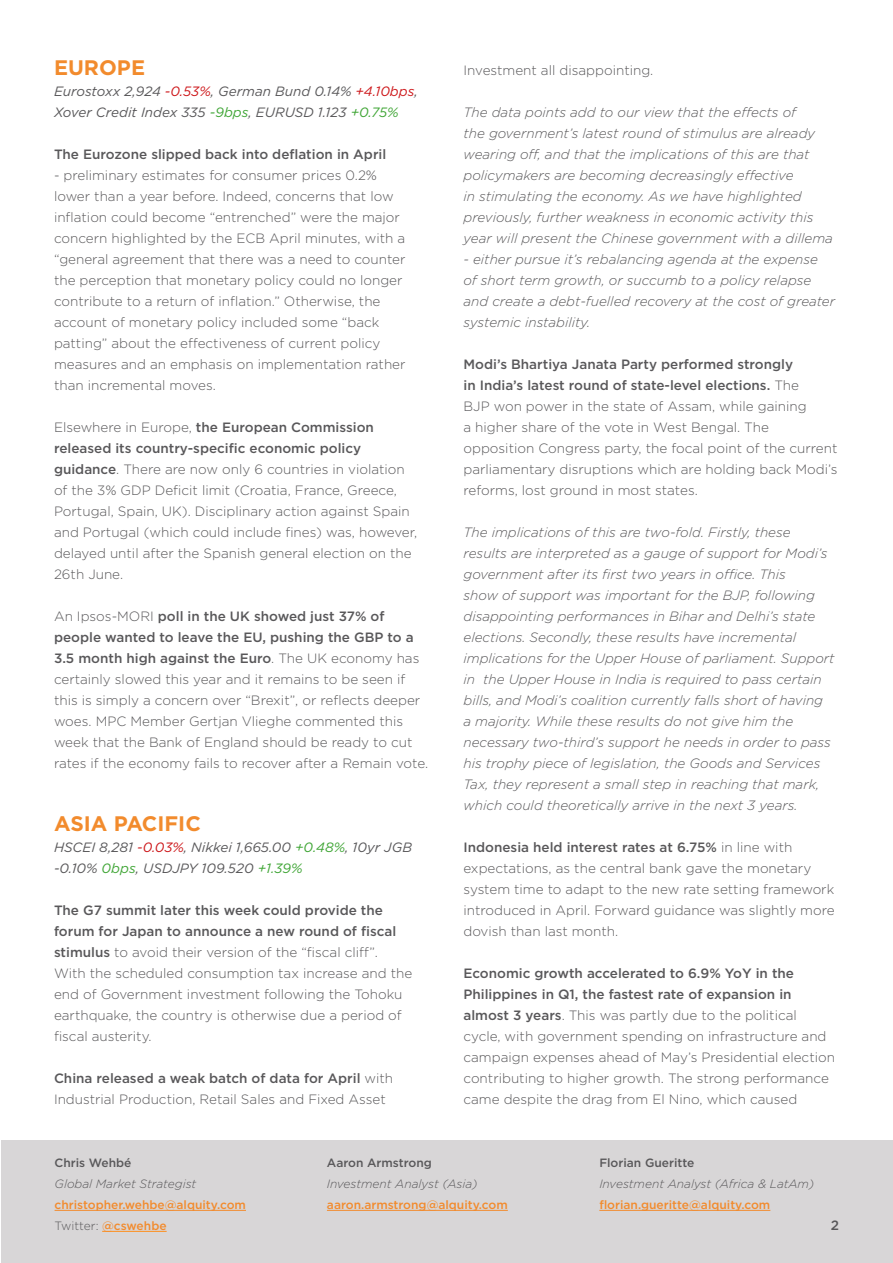
<style>
.page{position:relative;width:893px;height:1263px;background:#fff}
.page>*{position:absolute;margin:0;border:0;box-sizing:border-box;transform-origin:0 0}
.t1{font:700 21px "Gotham";color:#f28b2d}
.t2{font:300 13.5px/21px "Gotham";color:#59585a}
.t3{font:italic 300 13.5px/21px "Gotham";color:#59585a}
.t4{font:italic 13.5px/21px "Gotham";color:#59585a}
.t5{font:500 13.5px "Gotham";color:#59585a}
.t6{font:500 12px/21px "Gotham";color:#f28b2d}
.t7{font:italic 300 12px "Gotham";color:#59585a}
.t8{font:500 12px "Gotham";color:#59585a}
.s1{color:#cd171a}
.s2{color:#3fa535}
.s3{font-weight:500}
.s4{font-weight:300;color:#59585a}
</style>
<div class="page">
<div style="left:1px;top:1140px;width:891px;height:122px;background:#d8d6d7"></div>
<hr style="left:55px;top:1210px;width:191px;height:1px;background:#f28b2d">
<hr style="left:102px;top:1231px;width:65px;height:1px;background:#ff8f1c">
<hr style="left:327px;top:1210px;width:181px;height:1px;background:#f28b2d">
<hr style="left:599px;top:1210px;width:171px;height:1px;background:#f28b2d">
<h1 class="t1" style="left:54px;top:54px;width:93px">EUROPE</h1>
<p class="t4" style="left:54px;top:80px;width:365px">Eurostoxx 2,924 <span class="s1">-0.53%</span>, German Bund 0.14% <span class="s1">+4.10bps</span>,<br>Xover Credit Index 335 <span class="s2">-9bps</span>, EURUSD 1.123 <span class="s2">+0.75%</span></p>
<p class="t5" style="left:54px;top:145px;width:334px">The Eurozone slipped back into deflation in April</p>
<p class="t2" style="left:54px;top:164px;width:353px">- preliminary estimates for consumer prices 0.2% lower than a year before. Indeed, concerns that low inflation could become “entrenched” were the major concern highlighted by the ECB April minutes, with a “general agreement that there was a need to counter the perception that monetary policy could no longer contribute to a return of inflation.” Otherwise, the account of monetary policy included some “back patting” about the effectiveness of current policy measures and an emphasis on implementation rather than incremental moves.</p>
<p class="t2" style="left:54px;top:416px;width:365px">Elsewhere in Europe, <span class="s3">the European Commission released its country-specific economic policy guidance</span>. There are now only 6 countries in violation of the 3% GDP Deficit limit (Croatia, France, Greece, Portugal, Spain, UK). Disciplinary action against Spain and Portugal (which could include fines) was, however, delayed until after the Spanish general election on the 26th June.</p>
<p class="t2" style="left:54px;top:605px;width:376px">An Ipsos-MORI <span class="s3">poll in the UK showed just 37% of people wanted to leave the EU, pushing the GBP to a 3.5 month high against the Euro</span>. The UK economy has certainly slowed this year and it remains to be seen if this is simply a concern over “Brexit”, or reflects deeper woes. MPC Member Gertjan Vlieghe commented this week that the Bank of England should be ready to cut rates if the economy fails to recover after a Remain vote.</p>
<h1 class="t1" style="left:54px;top:810px;width:148px">ASIA PACIFIC</h1>
<p class="t4" style="left:54px;top:836px;width:360px">HSCEI 8,281 <span class="s1">-0.03%</span>, Nikkei 1,665.00 <span class="s2">+0.48%</span>, 10yr JGB -0.10% <span class="s2">0bps</span>, USDJPY 109.520 <span class="s2">+1.39%</span></p>
<p class="t2" style="left:54px;top:899px;width:360px"><span class="s3">The G7 summit later this week could provide the forum for Japan to announce a new round of fiscal stimulus</span> to avoid their version of the “fiscal cliff”.<br>With the scheduled consumption tax increase and the end of Government investment following the Tohoku earthquake, the country is otherwise due a period of fiscal austerity.</p>
<p class="t2" style="left:54px;top:1067px;width:341px"><span class="s3">China released a weak batch of data for April</span> with<br>Industrial Production, Retail Sales and Fixed Asset</p>
<p class="t2" style="left:463px;top:59px;width:191px">Investment all disappointing.</p>
<p class="t3" style="left:463px;top:101px;width:371px">The data points add to our view that the effects of<br>the government’s latest round of stimulus are already wearing off, and that the implications of this are that policymakers are becoming decreasingly effective<br>in stimulating the economy. As we have highlighted previously, further weakness in economic activity this year will present the Chinese government with a dillema</p>
<p class="t3" style="left:463px;top:248px;width:373px">- either pursue it’s rebalancing agenda at the expense<br>of short term growth, or succumb to a policy relapse and create a debt-fuelled recovery at the cost of greater systemic instability.</p>
<p class="t2" style="left:463px;top:353px;width:375px"><span class="s3">Modi’s Bhartiya Janata Party performed strongly<br>in India’s latest round of state-level elections.</span> The<br>BJP won power in the state of Assam, while gaining<br>a higher share of the vote in West Bengal. The opposition Congress party, the focal point of the current parliamentary disruptions which are holding back Modi’s reforms, lost ground in most states.</p>
<p class="t3" style="left:463px;top:522px;width:373px">The implications of this are two-fold. Firstly, these results are interpreted as a gauge of support for Modi’s government after its first two years in office. This<br>show of support was important for the BJP, following disappointing performances in Bihar and Delhi’s state elections. Secondly, these results have incremental implications for the Upper House of parliament. Support in the Upper House in India is required to pass certain bills, and Modi’s coalition currently falls short of having<br>a majority. While these results do not give him the necessary two-third’s support he needs in order to pass his trophy piece of legislation, the Goods and Services Tax, they represent a small step in reaching that mark, which could theoretically arrive in the next 3 years.</p>
<p class="t2" style="left:463px;top:837px;width:373px"><span class="s3">Indonesia held interest rates at 6.75%</span> in line with expectations, as the central bank gave the monetary system time to adapt to the new rate setting framework introduced in April. Forward guidance was slightly more dovish than last month.</p>
<p class="t2" style="left:463px;top:963px;width:373px"><span class="s3">Economic growth accelerated to 6.9% YoY in the Philippines in Q1, the fastest rate of expansion in almost 3 years</span>. This was partly due to the political cycle, with government spending on infrastructure and campaign expenses ahead of May’s Presidential election contributing to higher growth. The strong performance came despite the drag from El Nino, which caused</p>
<p class="t8" style="left:55px;top:1155px;width:78px">Chris Wehbé</p>
<p class="t7" style="left:55px;top:1176px;width:143px">Global Market Strategist</p>
<p class="t6" style="left:55px;top:1194px;width:193px">christopher.wehbe@alquity.com<br><span class="s4">Twitter:</span> @cswehbe</p>
<p class="t8" style="left:327px;top:1155px;width:106px">Aaron Armstrong</p>
<p class="t7" style="left:327px;top:1176px;width:152px">Investment Analyst (Asia)</p>
<p class="t6" style="left:327px;top:1194px;width:182px">aaron.armstrong@alquity.com</p>
<p class="t8" style="left:599px;top:1155px;width:97px">Florian Gueritte</p>
<p class="t7" style="left:599px;top:1176px;width:216px">Investment Analyst (Africa &amp; LatAm)</p>
<p class="t6" style="left:599px;top:1194px;width:173px">florian.gueritte@alquity.com</p>
<p class="t5" style="left:831px;top:1216px;width:10px">2</p>
</div>
